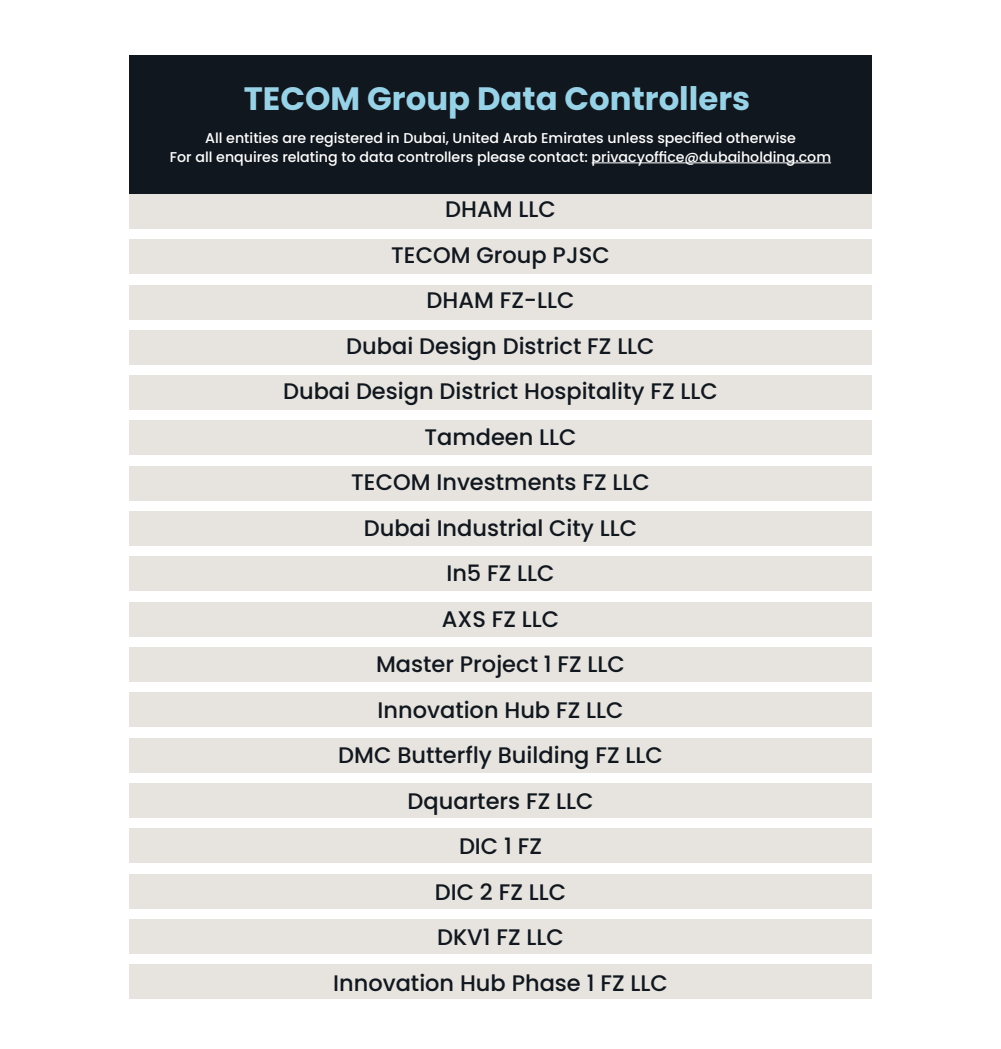
<style>
.page{position:relative;width:1001px;height:1049px;background:#fff}
.page>*{position:absolute;margin:0;border:0;box-sizing:border-box;transform-origin:0 0}
.t1{font:700 32.35px "Poppins";color:#98d2e6}
.t2{font:500 22.5px/45.5px "Poppins";color:#11171f;text-align:center}
.t3{font:500 14.2px/19.1px "Poppins";color:#fff;text-align:center}
</style>
<div class="page">
<div style="left:129px;top:55px;width:743px;height:139px;background:#11171f"></div>
<hr style="left:591px;top:162px;width:240px;height:1px;background:#fff">
<div style="left:129px;top:194px;width:743px;height:35px;background:#e7e3de"></div>
<div style="left:129px;top:239px;width:743px;height:35px;background:#e7e3de"></div>
<div style="left:129px;top:284px;width:743px;height:35px;background:#e7e3de"></div>
<div style="left:129px;top:330px;width:743px;height:35px;background:#e7e3de"></div>
<div style="left:129px;top:375px;width:743px;height:35px;background:#e7e3de"></div>
<div style="left:129px;top:420px;width:743px;height:35px;background:#e7e3de"></div>
<div style="left:129px;top:466px;width:743px;height:35px;background:#e7e3de"></div>
<div style="left:129px;top:511px;width:743px;height:35px;background:#e7e3de"></div>
<div style="left:129px;top:556px;width:743px;height:35px;background:#e7e3de"></div>
<div style="left:129px;top:602px;width:743px;height:35px;background:#e7e3de"></div>
<div style="left:129px;top:647px;width:743px;height:35px;background:#e7e3de"></div>
<div style="left:129px;top:692px;width:743px;height:35px;background:#e7e3de"></div>
<div style="left:129px;top:738px;width:743px;height:34px;background:#e7e3de"></div>
<div style="left:129px;top:783px;width:743px;height:35px;background:#e7e3de"></div>
<div style="left:129px;top:828px;width:743px;height:35px;background:#e7e3de"></div>
<div style="left:129px;top:873px;width:743px;height:35px;background:#e7e3de"></div>
<div style="left:129px;top:919px;width:743px;height:35px;background:#e7e3de"></div>
<div style="left:129px;top:964px;width:743px;height:35px;background:#e7e3de"></div>
<h1 class="t1" style="left:244px;top:80px;width:508px">TECOM Group Data Controllers</h1>
<p class="t3" style="left:170px;top:128px;width:662px">All entities are registered in Dubai, United Arab Emirates unless specified otherwise<br>For all enquires relating to data controllers please contact: privacyoffice@dubaiholding.com</p>
<p class="t2" style="left:283px;top:187px;width:436px">DHAM LLC<br>TECOM Group PJSC<br>DHAM FZ-LLC<br>Dubai Design District FZ LLC<br>Dubai Design District Hospitality FZ LLC<br>Tamdeen LLC<br>TECOM Investments FZ LLC<br>Dubai Industrial City LLC<br>In5 FZ LLC<br>AXS FZ LLC<br>Master Project 1 FZ LLC<br>Innovation Hub FZ LLC<br>DMC Butterfly Building FZ LLC<br>Dquarters FZ LLC<br>DIC 1 FZ<br>DIC 2 FZ LLC<br>DKV1 FZ LLC<br>Innovation Hub Phase 1 FZ LLC</p>
</div>
